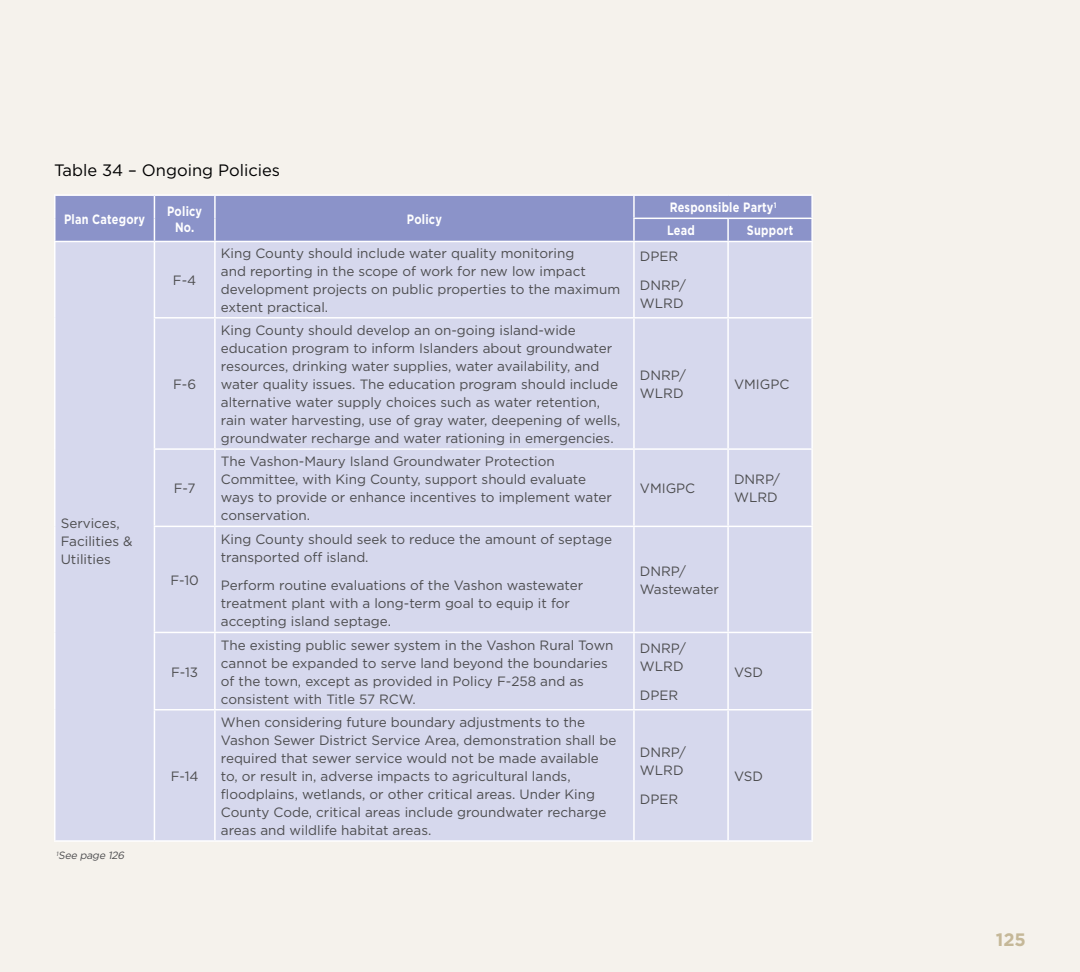
<style>
.page{position:relative;width:1080px;height:972px;background:#f5f2ec}
.page>*{position:absolute;margin:0;border:0;box-sizing:border-box;transform-origin:0 0}
.t1{font:700 18px "Gotham";color:#c5b898}
.t2{font:16.5px "Gotham";color:#000}
.t3{font:13.5px/18px "Gotham";color:#4d4d4f}
.t4{font:700 13.5px/16.5px "Gotham";letter-spacing:.02em;color:#fff;text-align:center;scale:.81 1}
.t5{font:italic 10.5px "Gotham";color:#4d4d4f}
</style>
<div class="page">
<div style="left:56px;top:242px;width:755px;height:598px;background:#d6d8ed"></div>
<hr style="left:214px;top:241px;width:2px;height:76px;background:#fff">
<hr style="left:633px;top:241px;width:2px;height:76px;background:#fff">
<hr style="left:727px;top:241px;width:2px;height:76px;background:#fff">
<hr style="left:154px;top:317px;width:61px;height:2px;background:#fff">
<hr style="left:215px;top:317px;width:419px;height:2px;background:#fff">
<hr style="left:214px;top:319px;width:2px;height:129px;background:#fff">
<hr style="left:634px;top:317px;width:94px;height:2px;background:#fff">
<hr style="left:633px;top:319px;width:2px;height:129px;background:#fff">
<hr style="left:728px;top:317px;width:85px;height:2px;background:#fff">
<hr style="left:727px;top:319px;width:2px;height:129px;background:#fff">
<hr style="left:154px;top:448px;width:61px;height:2px;background:#fff">
<hr style="left:215px;top:448px;width:419px;height:2px;background:#fff">
<hr style="left:214px;top:450px;width:2px;height:76px;background:#fff">
<hr style="left:634px;top:448px;width:94px;height:2px;background:#fff">
<hr style="left:633px;top:450px;width:2px;height:76px;background:#fff">
<hr style="left:728px;top:448px;width:85px;height:2px;background:#fff">
<hr style="left:727px;top:450px;width:2px;height:76px;background:#fff">
<hr style="left:154px;top:526px;width:61px;height:1px;background:#fff">
<hr style="left:215px;top:526px;width:419px;height:1px;background:#fff">
<hr style="left:214px;top:527px;width:2px;height:105px;background:#fff">
<hr style="left:634px;top:526px;width:94px;height:1px;background:#fff">
<hr style="left:633px;top:527px;width:2px;height:105px;background:#fff">
<hr style="left:728px;top:526px;width:85px;height:1px;background:#fff">
<hr style="left:727px;top:527px;width:2px;height:105px;background:#fff">
<hr style="left:154px;top:632px;width:61px;height:1px;background:#fff">
<hr style="left:215px;top:632px;width:419px;height:1px;background:#fff">
<hr style="left:214px;top:633px;width:2px;height:76px;background:#fff">
<hr style="left:634px;top:632px;width:94px;height:1px;background:#fff">
<hr style="left:633px;top:633px;width:2px;height:76px;background:#fff">
<hr style="left:728px;top:632px;width:85px;height:1px;background:#fff">
<hr style="left:727px;top:633px;width:2px;height:76px;background:#fff">
<hr style="left:214px;top:710px;width:2px;height:130px;background:#fff">
<hr style="left:633px;top:710px;width:2px;height:130px;background:#fff">
<hr style="left:727px;top:710px;width:2px;height:130px;background:#fff">
<hr style="left:811px;top:241px;width:2px;height:76px;background:#fff">
<hr style="left:811px;top:319px;width:2px;height:129px;background:#fff">
<hr style="left:811px;top:450px;width:2px;height:76px;background:#fff">
<hr style="left:811px;top:527px;width:2px;height:105px;background:#fff">
<hr style="left:811px;top:633px;width:2px;height:76px;background:#fff">
<hr style="left:154px;top:709px;width:61px;height:1px;background:#fff">
<hr style="left:215px;top:709px;width:419px;height:1px;background:#fff">
<hr style="left:634px;top:709px;width:94px;height:1px;background:#fff">
<hr style="left:728px;top:709px;width:85px;height:1px;background:#fff">
<hr style="left:811px;top:710px;width:2px;height:130px;background:#fff">
<hr style="left:154px;top:840px;width:61px;height:2px;background:#fff">
<hr style="left:215px;top:840px;width:419px;height:2px;background:#fff">
<hr style="left:634px;top:840px;width:94px;height:2px;background:#fff">
<hr style="left:728px;top:840px;width:85px;height:2px;background:#fff">
<hr style="left:54px;top:241px;width:2px;height:77px;background:#fff">
<hr style="left:154px;top:241px;width:1px;height:76px;background:#fff">
<hr style="left:54px;top:318px;width:2px;height:131px;background:#fff">
<hr style="left:154px;top:319px;width:1px;height:129px;background:#fff">
<hr style="left:54px;top:449px;width:2px;height:77px;background:#fff">
<hr style="left:154px;top:450px;width:1px;height:76px;background:#fff">
<hr style="left:54px;top:526px;width:2px;height:106px;background:#fff">
<hr style="left:154px;top:527px;width:1px;height:105px;background:#fff">
<hr style="left:54px;top:632px;width:2px;height:78px;background:#fff">
<hr style="left:154px;top:633px;width:1px;height:76px;background:#fff">
<hr style="left:54px;top:710px;width:2px;height:130px;background:#fff">
<hr style="left:154px;top:710px;width:1px;height:130px;background:#fff">
<hr style="left:54px;top:840px;width:100px;height:2px;background:#fff">
<div style="left:56px;top:196px;width:755px;height:45px;background:#8b93c9"></div>
<hr style="left:214px;top:218px;width:2px;height:23px;background:#fff">
<hr style="left:633px;top:218px;width:95px;height:1px;background:#fff">
<hr style="left:633px;top:219px;width:2px;height:22px;background:#fff">
<hr style="left:728px;top:218px;width:85px;height:1px;background:#fff">
<hr style="left:727px;top:219px;width:2px;height:22px;background:#fff">
<hr style="left:54px;top:194px;width:100px;height:2px;background:#fff">
<hr style="left:54px;top:196px;width:2px;height:22px;background:#fff">
<hr style="left:154px;top:194px;width:61px;height:2px;background:#fff">
<hr style="left:215px;top:194px;width:419px;height:2px;background:#fff">
<hr style="left:634px;top:194px;width:94px;height:2px;background:#fff">
<hr style="left:728px;top:194px;width:85px;height:2px;background:#fff">
<hr style="left:811px;top:196px;width:2px;height:22px;background:#fff">
<hr style="left:54px;top:218px;width:2px;height:23px;background:#fff">
<hr style="left:811px;top:219px;width:2px;height:22px;background:#fff">
<hr style="left:154px;top:241px;width:61px;height:1px;background:#fff">
<hr style="left:215px;top:241px;width:419px;height:1px;background:#fff">
<hr style="left:634px;top:241px;width:94px;height:1px;background:#fff">
<hr style="left:728px;top:241px;width:85px;height:1px;background:#fff">
<hr style="left:54px;top:241px;width:100px;height:1px;background:#fff">
<p class="t2" style="left:54px;top:161px;width:228px">Table 34 – Ongoing Policies</p>
<p class="t4" style="left:64px;top:211px;width:102px">Plan Category</p>
<p class="t4" style="left:167px;top:202px;width:45px">Policy<br>No.</p>
<p class="t4" style="left:407px;top:211px;width:45px">Policy</p>
<p class="t4" style="left:667px;top:196px;width:136px;line-height:23.1px;text-align:left">Responsible Party<sup>1<br></sup>Lead</p>
<p class="t4" style="left:747px;top:222px;width:59px">Support</p>
<p class="t3" style="left:61px;top:514px;width:73px">Services,<br>Facilities &amp;<br>Utilities</p>
<p class="t5" style="left:56px;top:850px;width:72px"><sup>1</sup>See page 126</p>
<p class="t3" style="left:173px;top:271px;width:25px">F-4</p>
<p class="t3" style="left:173px;top:375px;width:25px">F-6</p>
<p class="t3" style="left:174px;top:479px;width:23px">F-7</p>
<p class="t3" style="left:170px;top:571px;width:30px">F-10</p>
<p class="t3" style="left:171px;top:663px;width:29px">F-13</p>
<p class="t3" style="left:171px;top:767px;width:29px">F-14</p>
<p class="t3" style="left:221px;top:244px;width:401px">King County should include water quality monitoring<br>and reporting in the scope of work for new low impact development projects on public properties to the maximum extent practical.</p>
<p class="t3" style="left:640px;top:242px;width:48px;line-height:28.8px">DPER<br>DNRP/</p>
<p class="t3" style="left:640px;top:294px;width:45px">WLRD</p>
<p class="t3" style="left:221px;top:321px;width:401px">King County should develop an on-going island-wide education program to inform Islanders about groundwater resources, drinking water supplies, water availability, and water quality issues. The education program should include alternative water supply choices such as water retention, rain water harvesting, use of gray water, deepening of wells, groundwater recharge and water rationing in emergencies.</p>
<p class="t3" style="left:221px;top:452px;width:393px">The Vashon-Maury Island Groundwater Protection Committee, with King County, support should evaluate ways to provide or enhance incentives to implement water conservation.</p>
<p class="t3" style="left:221px;top:530px;width:393px">King County should seek to reduce the amount of septage transported off island.</p>
<p class="t3" style="left:221px;top:576px;width:364px">Perform routine evaluations of the Vashon wastewater treatment plant with a long-term goal to equip it for accepting island septage.</p>
<p class="t3" style="left:640px;top:366px;width:48px">DNRP/<br>WLRD</p>
<p class="t3" style="left:734px;top:375px;width:57px">VMIGPC</p>
<p class="t3" style="left:640px;top:479px;width:57px">VMIGPC</p>
<p class="t3" style="left:734px;top:470px;width:48px">DNRP/<br>WLRD</p>
<p class="t3" style="left:640px;top:562px;width:81px">DNRP/<br>Wastewater</p>
<p class="t3" style="left:221px;top:636px;width:394px">The existing public sewer system in the Vashon Rural Town cannot be expanded to serve land beyond the boundaries of the town, except as provided in Policy F-258 and as consistent with Title 57 RCW.</p>
<p class="t3" style="left:640px;top:639px;width:48px">DNRP/<br>WLRD</p>
<p class="t3" style="left:640px;top:686px;width:40px">DPER</p>
<p class="t3" style="left:221px;top:713px;width:397px">When considering future boundary adjustments to the Vashon Sewer District Service Area, demonstration shall be required that sewer service would not be made available to, or result in, adverse impacts to agricultural lands, floodplains, wetlands, or other critical areas. Under King County Code, critical areas include groundwater recharge areas and wildlife habitat areas.</p>
<p class="t3" style="left:640px;top:743px;width:48px">DNRP/<br>WLRD</p>
<p class="t3" style="left:640px;top:790px;width:40px">DPER</p>
<p class="t3" style="left:734px;top:663px;width:30px">VSD</p>
<p class="t3" style="left:734px;top:767px;width:30px">VSD</p>
<h1 class="t1" style="left:996px;top:929px;width:32px">125</h1>
</div>
